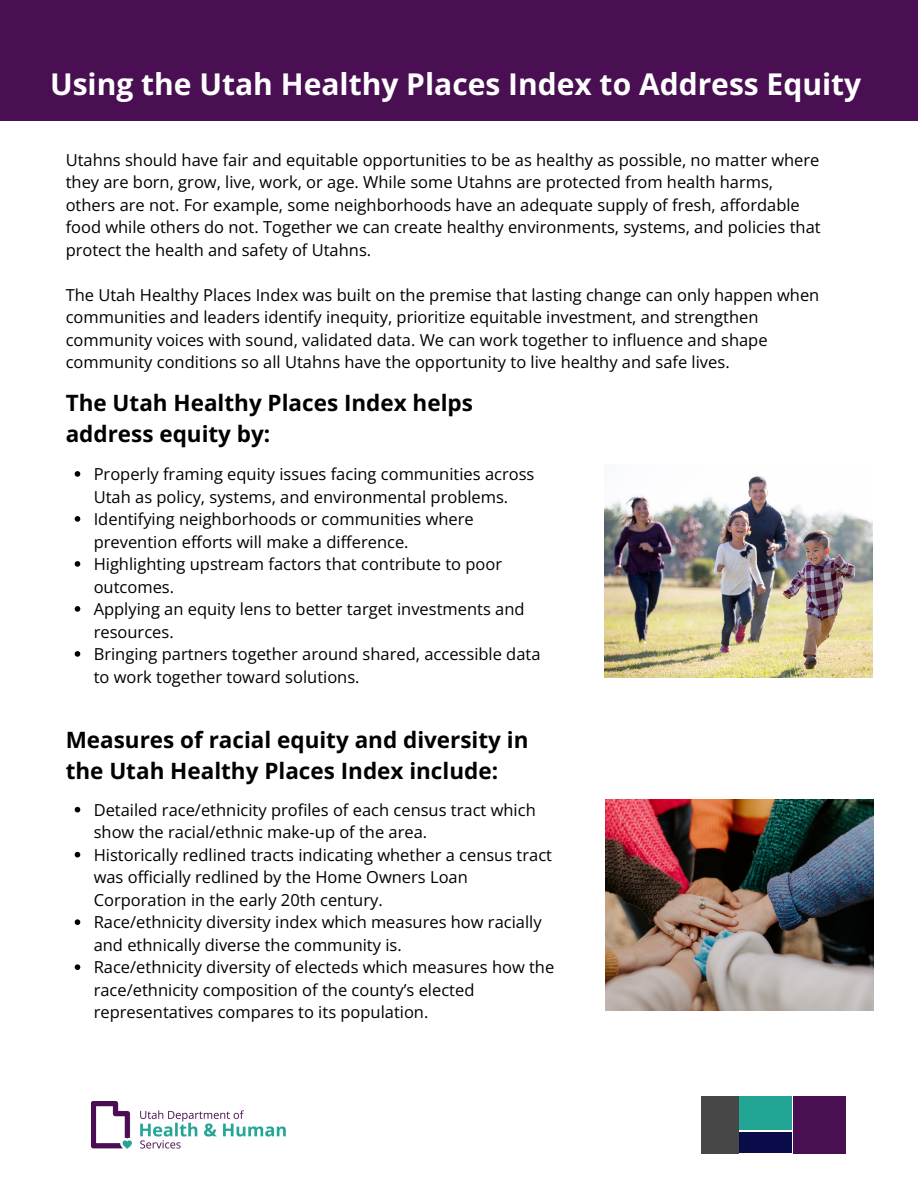
<style>
.page{position:relative;width:918px;height:1188px;background:#fff}
.page>*{position:absolute;margin:0;border:0;box-sizing:border-box;transform-origin:0 0}
.t1{font:700 30px "Open Sans";color:#fff}
.t2{font:700 22.5px/31.5px "Open Sans";color:#000}
.t3{font:16.5px/22.5px "Open Sans";color:#000}
</style>
<div class="page">
<div style="left:0;top:0;width:918px;height:121px;background:#490f52"></div>
<img style="left:606px;top:799px;width:267px;height:212px">
<div style="left:793px;top:1096px;width:52px;height:57px;background:#490f52"></div>
<img style="left:92px;top:1101px;width:193px;height:47px">
<img style="left:604px;top:476px;width:268px;height:202px">
<div style="left:740px;top:1096px;width:52px;height:34px;background:#23a595"></div>
<div style="left:701px;top:1096px;width:38px;height:57px;background:#474747"></div>
<div style="left:740px;top:1132px;width:52px;height:21px;background:#0a0c4a"></div>
<svg style="left:75px;top:471px;width:5px;height:6px"></svg>
<svg style="left:75px;top:516px;width:5px;height:6px"></svg>
<svg style="left:75px;top:561px;width:5px;height:6px"></svg>
<svg style="left:75px;top:606px;width:5px;height:6px"></svg>
<svg style="left:75px;top:651px;width:5px;height:6px"></svg>
<svg style="left:75px;top:807px;width:5px;height:5px"></svg>
<svg style="left:75px;top:852px;width:5px;height:5px"></svg>
<svg style="left:75px;top:919px;width:5px;height:6px"></svg>
<svg style="left:75px;top:964px;width:5px;height:6px"></svg>
<p class="t1" style="left:50px;top:63px;width:813px">Using the Utah Healthy Places Index to Address Equity</p>
<h2 class="t3" style="left:66px;top:148px;width:757px">Utahns should have fair and equitable opportunities to be as healthy as possible, no matter where they are born, grow, live, work, or age. While some Utahns are protected from health harms, others are not. For example, some neighborhoods have an adequate supply of fresh, affordable food while others do not. Together we can create healthy environments, systems, and policies that protect the health and safety of Utahns.</h2>
<p class="t3" style="left:66px;top:283px;width:755px">The Utah Healthy Places Index was built on the premise that lasting change can only happen when communities and leaders identify inequity, prioritize equitable investment, and strengthen community voices with sound, validated data. We can work together to influence and shape community conditions so all Utahns have the opportunity to live healthy and safe lives.</p>
<h2 class="t2" style="left:66px;top:386px;width:409px">The Utah Healthy Places Index helps address equity by:</h2>
<p class="t3" style="left:94px;top:462px;width:442px">Properly framing equity issues facing communities across<br>Utah as policy, systems, and environmental problems.</p>
<p class="t3" style="left:94px;top:507px;width:382px">Identifying neighborhoods or communities where prevention efforts will make a difference.</p>
<p class="t3" style="left:94px;top:552px;width:410px">Highlighting upstream factors that contribute to poor outcomes.</p>
<p class="t3" style="left:94px;top:597px;width:432px">Applying an equity lens to better target investments and resources.</p>
<p class="t3" style="left:94px;top:642px;width:448px">Bringing partners together around shared, accessible data to work together toward solutions.</p>
<p class="t2" style="left:66px;top:723px;width:464px">Measures of racial equity and diversity in the Utah Healthy Places Index include:</p>
<p class="t3" style="left:94px;top:798px;width:444px">Detailed race/ethnicity profiles of each census tract which show the racial/ethnic make-up of the area.</p>
<p class="t3" style="left:94px;top:843px;width:460px">Historically redlined tracts indicating whether a census tract was officially redlined by the Home Owners Loan<br>Corporation in the early 20th century.</p>
<p class="t3" style="left:94px;top:911px;width:449px">Race/ethnicity diversity index which measures how racially and ethnically diverse the community is.</p>
<p class="t3" style="left:94px;top:956px;width:462px">Race/ethnicity diversity of electeds which measures how the race/ethnicity composition of the county’s elected representatives compares to its population.</p>
</div>
